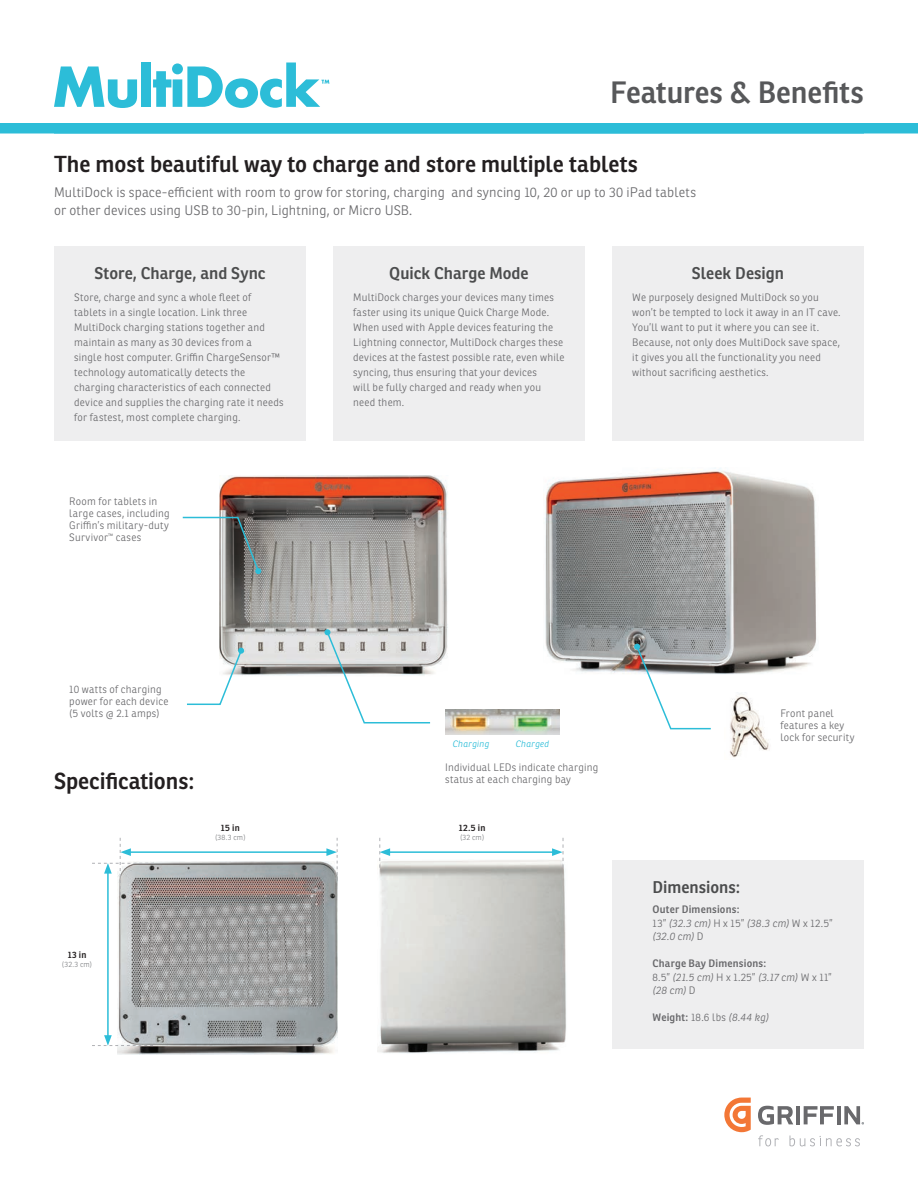
<style>
.page{position:relative;width:918px;height:1188px;background:#fff}
.page>*{position:absolute;margin:0;border:0;box-sizing:border-box;transform-origin:0 0}
.t1{font:600 30px "Ronnia";letter-spacing:-.005em;color:#57585a}
.t2{font:600 22.5px "Ronnia";letter-spacing:-.005em;color:#231f20}
.t3{font:600 16.5px "Ronnia";color:#4b4c4d}
.t4{font:300 13.5px/18px "Ronnia";letter-spacing:.01em;color:#69696c}
.t5{font:300 10.5px/15px "Ronnia";letter-spacing:.02em;color:#69696c}
.t6{font:italic 300 10.5px/13.5px "Ronnia";letter-spacing:.02em;color:#69696c}
.t7{font:italic 300 9px "Ronnia";letter-spacing:.025em;color:#2cbdd8}
.t8{font:600 9px "Ronnia";letter-spacing:.03em;color:#231f20}
.t9{font:300 7.5px "Ronnia";letter-spacing:.03em;color:#808285}
.s1{font-weight:600;font-style:normal}
.s2{font-style:normal}
</style>
<div class="page">
<div style="left:0;top:123px;width:918px;height:11px;background:#2cbdd8"></div>
<svg style="left:758px;top:1135px;width:21px;height:11px"></svg>
<svg style="left:789px;top:1136px;width:71px;height:10px"></svg>
<svg style="left:804px;top:1106px;width:30px;height:18px"></svg>
<hr style="left:796px;top:1106px;width:4px;height:18px;background:#69696c">
<hr style="left:837px;top:1106px;width:4px;height:18px;background:#69696c">
<svg style="left:758px;top:1106px;width:35px;height:19px"></svg>
<svg style="left:724px;top:1098px;width:27px;height:34px"></svg>
<svg style="left:844px;top:1106px;width:20px;height:18px"></svg>
<svg style="left:54px;top:66px;width:83px;height:42px"></svg>
<div style="left:141px;top:63px;width:10px;height:44px;background:#2cbdd8"></div>
<svg style="left:153px;top:63px;width:176px;height:45px"></svg>
<img style="left:219px;top:476px;width:229px;height:200px">
<img style="left:118px;top:862px;width:219px;height:193px">
<img style="left:378px;top:859px;width:188px;height:195px">
<img style="left:545px;top:468px;width:272px;height:206px">
<div style="left:612px;top:860px;width:252px;height:189px;background:#eeeeef"></div>
<div style="left:54px;top:246px;width:252px;height:195px;background:#eeeeef"></div>
<div style="left:333px;top:246px;width:252px;height:195px;background:#eeeeef"></div>
<div style="left:612px;top:246px;width:252px;height:195px;background:#eeeeef"></div>
<hr style="left:107px;top:871px;width:2px;height:167px;background:#2cbdd8">
<svg style="left:92px;top:1035px;width:61px;height:11px"></svg>
<hr style="left:129px;top:851px;width:200px;height:2px;background:#2cbdd8">
<svg style="left:92px;top:838px;width:62px;height:63px"></svg>
<svg style="left:326px;top:838px;width:12px;height:43px"></svg>
<hr style="left:388px;top:851px;width:166px;height:2px;background:#2cbdd8">
<svg style="left:380px;top:838px;width:10px;height:30px"></svg>
<svg style="left:552px;top:838px;width:12px;height:30px"></svg>
<svg style="left:324px;top:629px;width:108px;height:95px"></svg>
<svg style="left:182px;top:516px;width:79px;height:58px"></svg>
<svg style="left:187px;top:648px;width:57px;height:57px"></svg>
<svg style="left:634px;top:644px;width:78px;height:86px"></svg>
<img style="left:729px;top:696px;width:41px;height:62px">
<img style="left:445px;top:710px;width:115px;height:25px">
<h1 class="t1" style="left:610px;top:74px;width:255px">Features &amp; Benefits</h1>
<h2 class="t2" style="left:54px;top:150px;width:586px">The most beautiful way to charge and store multiple tablets</h2>
<p class="t4" style="left:54px;top:183px;width:644px">MultiDock is space-efficient with room to grow for storing, charging and syncing 10, 20 or up to 30 iPad tablets or other devices using USB to 30-pin, Lightning, or Micro USB.</p>
<h3 class="t3" style="left:94px;top:263px;width:173px">Store, Charge, and Sync</h3>
<p class="t5" style="left:74px;top:289px;width:211px">Store, charge and sync a whole fleet of tablets in a single location. Link three MultiDock charging stations together and maintain as many as 30 devices from a<br>single host computer. Griffin ChargeSensor™ technology automatically detects the charging characteristics of each connected device and supplies the charging rate it needs for fastest, most complete charging.</p>
<p class="t5" style="left:69px;top:496px;width:102px;line-height:12px">Room for tablets in large cases, including<br>Griffin’s military-duty<br>Survivor<sup>™</sup> cases</p>
<p class="t5" style="left:69px;top:684px;width:101px;line-height:12px">10 watts of charging power for each device (5 volts @ 2.1 amps)</p>
<h2 class="t2" style="left:54px;top:767px;width:142px">Specifications:</h2>
<p class="t8" style="left:221px;top:822px;width:20px">15 in</p>
<p class="t9" style="left:215px;top:833px;width:32px">(38.3 cm)</p>
<p class="t8" style="left:68px;top:950px;width:20px">13 in</p>
<p class="t9" style="left:62px;top:960px;width:32px">(32.3 cm)</p>
<h3 class="t3" style="left:389px;top:263px;width:141px">Quick Charge Mode</h3>
<p class="t5" style="left:353px;top:289px;width:213px">MultiDock charges your devices many times faster using its unique Quick Charge Mode.<br>When used with Apple devices featuring the Lightning connector, MultiDock charges these devices at the fastest possible rate, even while syncing, thus ensuring that your devices<br>will be fully charged and ready when you need them.</p>
<h3 class="t3" style="left:692px;top:263px;width:94px">Sleek Design</h3>
<p class="t5" style="left:632px;top:289px;width:210px">We purposely designed MultiDock so you won’t be tempted to lock it away in an IT cave.<br>You’ll want to put it where you can see it.<br>Because, not only does MultiDock save space, it gives you all the functionality you need without sacrificing aesthetics.</p>
<p class="t7" style="left:453px;top:738px;width:38px">Charging</p>
<p class="t7" style="left:516px;top:738px;width:35px">Charged</p>
<p class="t5" style="left:445px;top:761px;width:155px;line-height:12px">Individual LEDs indicate charging status at each charging bay</p>
<p class="t8" style="left:459px;top:822px;width:28px">12.5 in</p>
<p class="t9" style="left:460px;top:833px;width:26px">(32 cm)</p>
<p class="t5" style="left:781px;top:708px;width:76px;line-height:12px">Front panel features a key lock for security</p>
<h3 class="t3" style="left:652px;top:877px;width:89px">Dimensions:</h3>
<p class="t6" style="left:652px;top:903px;width:182px"><span class="s1">Outer Dimensions:<br></span><span class="s2">13”</span> (32.3 cm) <span class="s2">H x 15”</span> (38.3 cm) <span class="s2">W x 12.5” </span>(32.0 cm) <span class="s2">D</span></p>
<p class="t6" style="left:652px;top:957px;width:181px"><span class="s1">Charge Bay Dimensions:<br></span><span class="s2">8.5”</span> (21.5 cm) <span class="s2">H x 1.25”</span> (3.17 cm) <span class="s2">W x 11” </span>(28 cm) <span class="s2">D</span></p>
<p class="t6" style="left:652px;top:1011px;width:118px"><span class="s1">Weight:</span> <span class="s2">18.6 lbs</span> (8.44 kg)</p>
</div>
